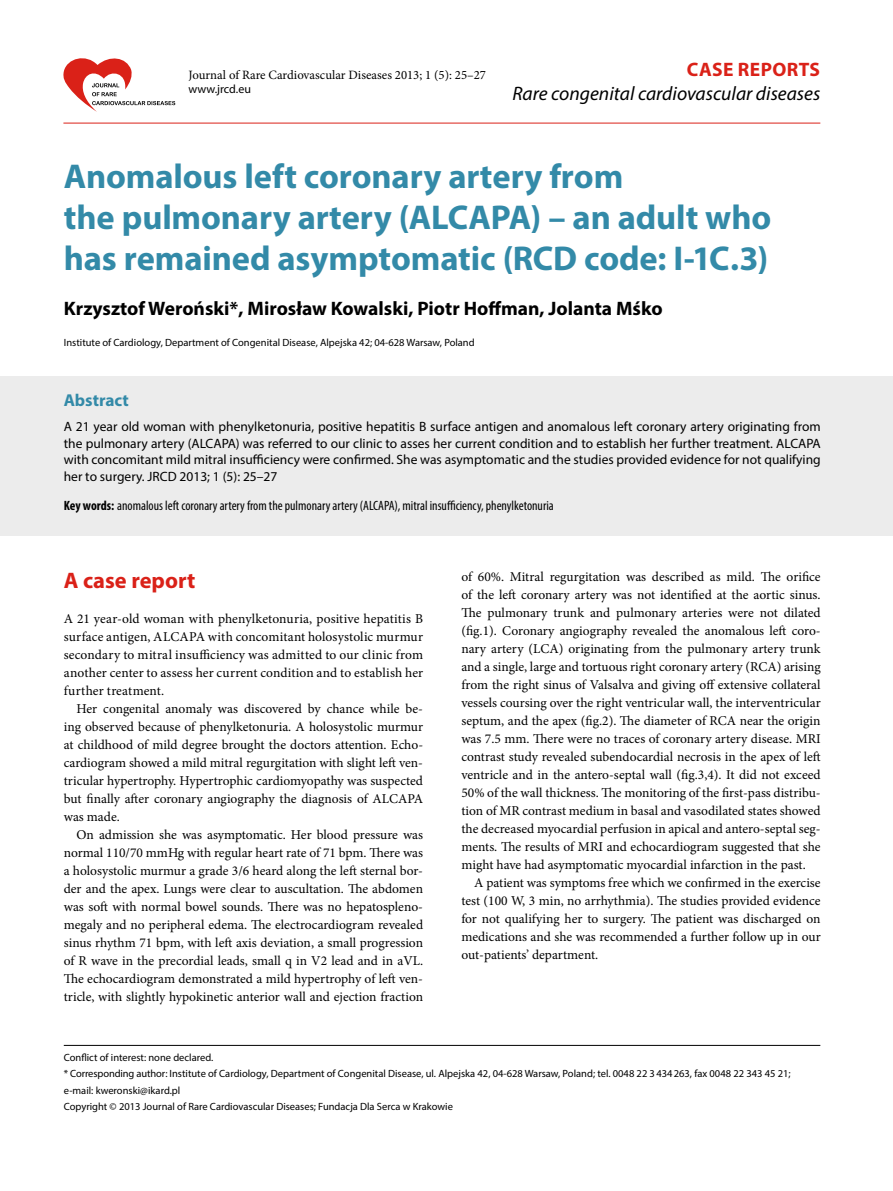
<style>
.page{position:relative;width:893px;height:1191px;background:#fff}
.page>*{position:absolute;margin:0;border:0;box-sizing:border-box;transform-origin:0 0}
.t1{font:700 34.5px/41.4px "Myriad Pro";letter-spacing:-.005em;color:#338aa8}
.t2{font:700 22.5px "Myriad Pro";color:#da2118}
.t3{font:700 19.5px "Myriad Pro";color:#000}
.t4{font:italic 19.5px "Myriad Pro";color:#000}
.t5{font:700 19.5px "Myriad Pro";letter-spacing:.02em;color:#da2118}
.t6{font:700 17.25px "Myriad Pro";color:#338aa8}
.t7{font:13.5px/18px "Minion Pro";color:#000;text-align:justify}
.t8{font:13.5px/16.5px "Myriad Pro";color:#000;text-align:justify}
.t9{font:condensed 13.5px "Myriad Pro";color:#000}
.t10{font:12.75px "Minion Pro";color:#000}
.t11{font:12px "Myriad Pro";color:#000}
.t12{font:10.5px/16.5px "Myriad Pro";color:#000}
.s1{font-weight:700}
</style>
<div class="page">
<hr style="left:63px;top:123px;width:757px;height:1px;background:#da2118">
<svg style="left:63px;top:58px;width:112px;height:54px"></svg>
<hr style="left:64px;top:1045px;width:756px;height:1px;background:#000">
<div style="left:0;top:376px;width:893px;height:159px;background:#ececec"></div>
<p class="t10" style="left:188px;top:66px;width:299px">Journal of Rare Cardiovascular Diseases 2013; 1 (5): 25–27</p>
<p class="t11" style="left:188px;top:81px;width:64px">www.jrcd.eu</p>
<h3 class="t5" style="left:687px;top:57px;width:135px">CASE REPORTS</h3>
<h3 class="t4" style="left:512px;top:81px;width:309px">Rare congenital cardiovascular diseases</h3>
<h1 class="t1" style="left:64px;top:154px;width:709px">Anomalous left coronary artery from<br>the pulmonary artery (ALCAPA) – an adult who has remained asymptomatic (RCD code: I-1C.3)</h1>
<h3 class="t3" style="left:64px;top:296px;width:600px">Krzysztof Weroński*, Mirosław Kowalski, Piotr Hoffman, Jolanta Mśko</h3>
<p class="t12" style="left:64px;top:333px;width:412px">Institute of Cardiology, Department of Congenital Disease, Alpejska 42; 04-628 Warsaw, Poland</p>
<p class="t6" style="left:64px;top:389px;width:67px">Abstract</p>
<p class="t8" style="left:64px;top:418px;width:758px">A 21 year old woman with phenylketonuria, positive hepatitis B surface antigen and anomalous left coronary artery originating from the pulmonary artery (ALCAPA) was referred to our clinic to asses her current condition and to establish her further treatment. ALCAPA with concomitant mild mitral insufficiency were confirmed. She was asymptomatic and the studies provided evidence for not qualifying her to surgery. JRCD 2013; 1 (5): 25–27</p>
<p class="t9" style="left:64px;top:497px;width:491px"><span class="s1">Key words:</span> anomalous left coronary artery from the pulmonary artery (ALCAPA), mitral insufficiency, phenylketonuria</p>
<h2 class="t2" style="left:64px;top:566px;width:133px">A case report</h2>
<p class="t7" style="left:64px;top:610px;width:361px">A 21 year‑old woman with phenylketonuria, positive hepatitis B surface antigen, ALCAPA with concomitant holosystolic murmur secondary to mitral insufficiency was admitted to our clinic from another center to assess her current condition and to establish her further treatment.</p>
<p class="t7" style="left:64px;top:700px;width:361px;text-indent:13px">Her congenital anomaly was discovered by chance while be‑ ing observed because of phenylketonuria. A holosystolic murmur at childhood of mild degree brought the doctors attention. Echo‑ cardiogram showed a mild mitral regurgitation with slight left ven‑ tricular hypertrophy. Hypertrophic cardiomyopathy was suspected but finally after coronary angiography the diagnosis of ALCAPA was made.</p>
<p class="t7" style="left:64px;top:826px;width:361px;text-indent:13px">On admission she was asymptomatic. Her blood pressure was normal 110/70 mmHg with regular heart rate of 71 bpm. There was a holosystolic murmur a grade 3/6 heard along the left sternal bor‑ der and the apex. Lungs were clear to auscultation. The abdomen was soft with normal bowel sounds. There was no hepatospleno‑ megaly and no peripheral edema. The electrocardiogram revealed sinus rhythm 71 bpm, with left axis deviation, a small progression of R wave in the precordial leads, small q in V2 lead and in aVL.<br>The echocardiogram demonstrated a mild hypertrophy of left ven‑ tricle, with slightly hypokinetic anterior wall and ejection fraction</p>
<p class="t7" style="left:461px;top:568px;width:361px">of 60%. Mitral regurgitation was described as mild. The orifice of the left coronary artery was not identified at the aortic sinus.<br>The pulmonary trunk and pulmonary arteries were not dilated (fig.1). Coronary angiography revealed the anomalous left coro‑ nary artery (LCA) originating from the pulmonary artery trunk and a single, large and tortuous right coronary artery (RCA) arising from the right sinus of Valsalva and giving off extensive collateral vessels coursing over the right ventricular wall, the interventricular septum, and the apex (fig.2). The diameter of RCA near the origin was 7.5 mm. There were no traces of coronary artery disease. MRI contrast study revealed subendocardial necrosis in the apex of left ventricle and in the antero‑septal wall (fig.3,4). It did not exceed 50% of the wall thickness. The monitoring of the first‑pass distribu‑ tion of MR contrast medium in basal and vasodilated states showed the decreased myocardial perfusion in apical and antero‑septal seg‑ ments. The results of MRI and echocardiogram suggested that she might have had asymptomatic myocardial infarction in the past.</p>
<p class="t7" style="left:461px;top:874px;width:361px;text-indent:13px">A patient was symptoms free which we confirmed in the exercise test (100 W, 3 min, no arrhythmia). The studies provided evidence for not qualifying her to surgery. The patient was discharged on medications and she was recommended a further follow up in our out‑patients’ department.</p>
<p class="t12" style="left:64px;top:1048px;width:728px">Conflict of interest: none declared.<br>* Corresponding author: Institute of Cardiology, Department of Congenital Disease, ul. Alpejska 42, 04-628 Warsaw, Poland; tel. 0048 22 3434263, fax 0048 22 343 45 21; e‑mail: kweronski@ikard.pl<br>Copyright © 2013 Journal of Rare Cardiovascular Diseases; Fundacja Dla Serca w Krakowie</p>
</div>
